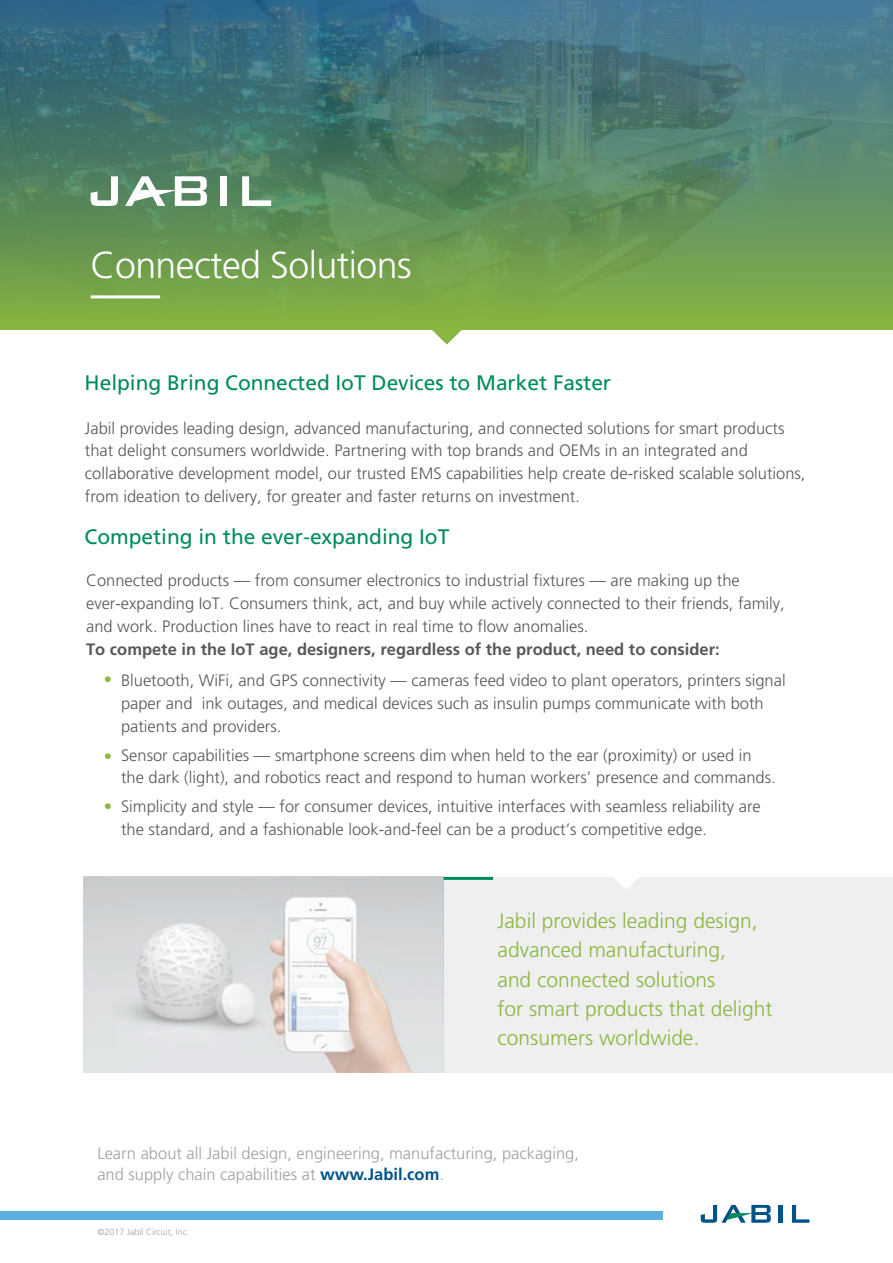
<style>
.page{position:relative;width:893px;height:1263px;background:#fff}
.page>*{position:absolute;margin:0;border:0;box-sizing:border-box;transform-origin:0 0}
.t1{font:300 37.5px "Frutiger";letter-spacing:-.015em;color:#fff}
.t2{font:300 21px/29.4px "Frutiger";color:#8ab73f}
.t3{font:21px "Frutiger";letter-spacing:-.005em;color:#008b5f}
.t4{font:300 16.5px/22.8px "Frutiger";color:#56585a}
.t5{font:300 16.5px/21px "Frutiger";color:#9ea1a3}
.t6{font:700 16.5px "Frutiger";color:#56585a}
.t7{font:300 16.5px "Frutiger";color:#8ab73f}
.t8{font:300 9px "Frutiger";color:#9ea1a3}
.s1{font-weight:700;color:#005388}
</style>
<div class="page">
<div style="left:443px;top:877px;width:450px;height:195px;background:#efefef"></div>
<svg style="left:0;top:0;width:893px;height:330px;background:#588867"></svg>
<svg style="left:431px;top:329px;width:32px;height:16px"></svg>
<svg style="left:614px;top:877px;width:25px;height:12px"></svg>
<svg style="left:91px;top:176px;width:27px;height:30px"></svg>
<div style="left:220px;top:176px;width:7px;height:30px;background:#fff"></div>
<svg style="left:242px;top:176px;width:29px;height:30px"></svg>
<svg style="left:125px;top:176px;width:82px;height:30px"></svg>
<hr style="left:91px;top:295px;width:69px;height:3px;background:#fff">
<hr style="left:779px;top:1205px;width:4px;height:18px;background:#005388">
<svg style="left:792px;top:1205px;width:17px;height:18px"></svg>
<svg style="left:701px;top:1205px;width:70px;height:18px"></svg>
<div style="left:0;top:1211px;width:662px;height:9px;background:#5cafe1"></div>
<hr style="left:443px;top:877px;width:50px;height:3px;background:#008b5f">
<img style="left:84px;top:877px;width:359px;height:195px">
<h1 class="t1" style="left:91px;top:243px;width:323px">Connected Solutions</h1>
<p class="t3" style="left:85px;top:370px;width:528px">Helping Bring Connected IoT Devices to Market Faster</p>
<p class="t4" style="left:85px;top:416px;width:722px">Jabil provides leading design, advanced manufacturing, and connected solutions for smart products that delight consumers worldwide. Partnering with top brands and OEMs in an integrated and collaborative development model, our trusted EMS capabilities help create de-risked scalable solutions, from ideation to delivery, for greater and faster returns on investment.</p>
<p class="t3" style="left:85px;top:525px;width:366px">Competing in the ever-expanding IoT</p>
<p class="t4" style="left:86px;top:569px;width:700px">Connected products — from consumer electronics to industrial fixtures — are making up the ever-expanding IoT. Consumers think, act, and buy while actively connected to their friends, family, and work. Production lines have to react in real time to flow anomalies.</p>
<p class="t6" style="left:86px;top:639px;width:635px">To compete in the IoT age, designers, regardless of the product, need to consider:</p>
<p class="t4" style="left:121px;top:669px;width:666px">Bluetooth, WiFi, and GPS connectivity — cameras feed video to plant operators, printers signal paper and ink outages, and medical devices such as insulin pumps communicate with both patients and providers.</p>
<p class="t4" style="left:121px;top:743px;width:656px">Sensor capabilities — smartphone screens dim when held to the ear (proximity) or used in the dark (light), and robotics react and respond to human workers’ presence and commands.</p>
<p class="t4" style="left:121px;top:795px;width:641px">Simplicity and style — for consumer devices, intuitive interfaces with seamless reliability are the standard, and a fashionable look-and-feel can be a product’s competitive edge.</p>
<p class="t7" style="left:104px;top:670px;width:10px">•</p>
<p class="t7" style="left:104px;top:747px;width:10px">•</p>
<p class="t7" style="left:104px;top:797px;width:10px">•</p>
<p class="t2" style="left:497px;top:906px;width:277px">Jabil provides leading design, advanced manufacturing,<br>and connected solutions<br>for smart products that delight consumers worldwide.</p>
<p class="t5" style="left:97px;top:1143px;width:483px">Learn about all Jabil design, engineering, manufacturing, packaging, and supply chain capabilities at <span class="s1">www.Jabil.com</span>.</p>
<p class="t8" style="left:97px;top:1227px;width:94px">©2017 Jabil Circuit, Inc.</p>
</div>
